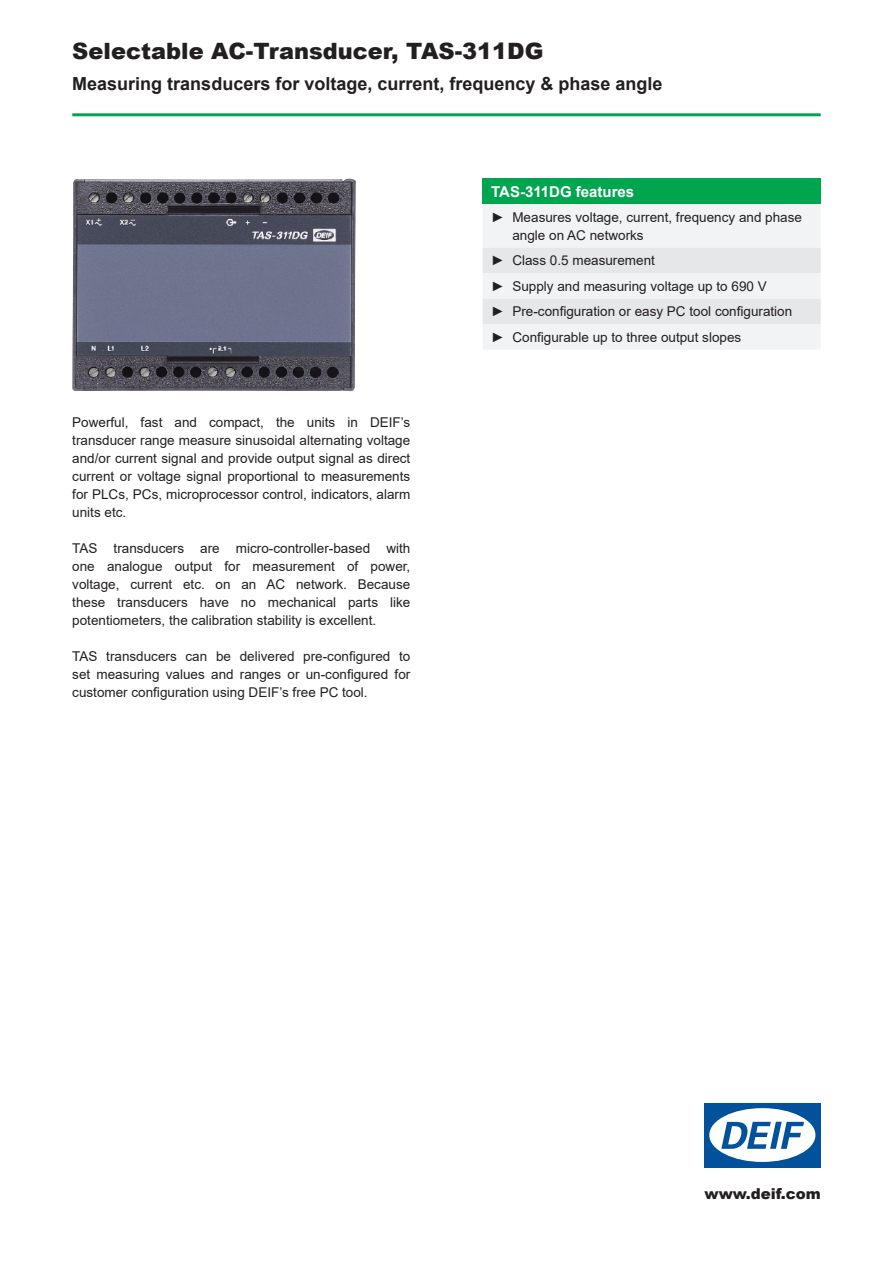
<style>
.page{position:relative;width:893px;height:1263px;background:#fff}
.page>*{position:absolute;margin:0;border:0;box-sizing:border-box;transform-origin:0 0}
.t1{font:900 22.5px "Arial";color:#231f20}
.t2{font:700 18px "Arial";color:#231f20}
.t3{font:700 15px "Arial";color:#fff}
.t4{font:900 15px "Arial";color:#231f20}
.t5{font:13.5px/18px "Arial";color:#231f20;text-align:justify}
</style>
<div class="page">
<hr style="left:72px;top:113px;width:749px;height:3px;background:#00a54f">
<img style="left:72px;top:178px;width:284px;height:213px">
<div style="left:483px;top:179px;width:338px;height:25px;background:#00a54f"></div>
<div style="left:483px;top:204px;width:338px;height:145px;background:#f2f3f4"></div>
<svg style="left:483px;top:248px;width:338px;height:76px"></svg>
<div style="left:704px;top:1103px;width:117px;height:64px;background:#01529a"></div>
<div style="left:709px;top:1108px;width:106px;height:54px;background:#fff;border-radius:50%"></div>
<svg style="left:721px;top:1122px;width:83px;height:27px"></svg>
<h1 class="t1" style="left:72px;top:34px;width:473px">Selectable AC-Transducer, TAS-311DG</h1>
<h2 class="t2" style="left:72px;top:71px;width:592px">Measuring transducers for voltage, current, frequency &amp; phase angle</h2>
<p class="t5" style="left:72px;top:413px;width:340px">Powerful, fast and compact, the units in DEIF’s transducer range measure sinusoidal alternating voltage and/or current signal and provide output signal as direct current or voltage signal proportional to measurements for PLCs, PCs, microprocessor control, indicators, alarm units etc.</p>
<p class="t5" style="left:72px;top:539px;width:340px">TAS transducers are micro-controller-based with one analogue output for measurement of power, voltage, current etc. on an AC network. Because these transducers have no mechanical parts like potentiometers, the calibration stability is excellent.</p>
<p class="t5" style="left:72px;top:647px;width:340px">TAS transducers can be delivered pre-configured to set measuring values and ranges or un-configured for customer configuration using DEIF’s free PC tool.</p>
<p class="t3" style="left:491px;top:181px;width:145px">TAS-311DG features</p>
<p class="t5" style="left:512px;top:208px;width:291px;text-indent:-21px">► Measures voltage, current, frequency and phase angle on AC networks</p>
<p class="t5" style="left:491px;top:248px;width:303px;line-height:25.5px;text-align:left">► Class 0.5 measurement<br>► Supply and measuring voltage up to 690 V<br>► Pre-configuration or easy PC tool configuration ► Configurable up to three output slopes</p>
<p class="t4" style="left:704px;top:1183px;width:118px">www.deif.com</p>
</div>
